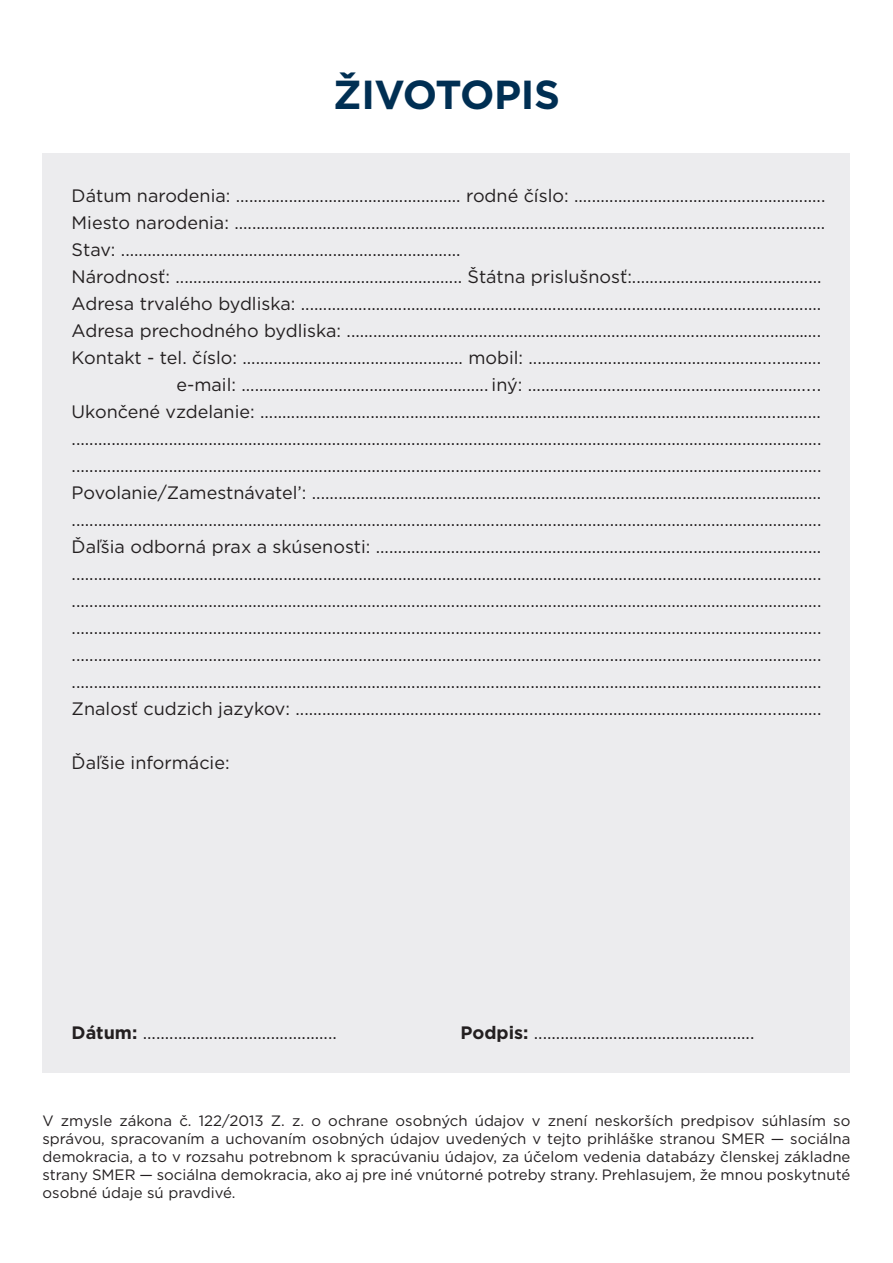
<style>
.page{position:relative;width:893px;height:1263px;background:#fff}
.page>*{position:absolute;margin:0;border:0;box-sizing:border-box;transform-origin:0 0}
.t1{font:700 40.5px "Gotham";letter-spacing:-.01em;color:#002f53}
.t2{font:18px "Gotham";color:#231f20}
.t3{font:15px/18px "Gotham";color:#231f20;text-align:justify}
.s1{font-weight:700}
</style>
<div class="page">
<div style="left:43px;top:153px;width:807px;height:920px;background:#ececee"></div>
<h1 class="t1" style="left:333px;top:68px;width:228px">ŽIVOTOPIS</h1>
<p class="t2" style="left:72px;top:184px;width:755px">Dátum narodenia: ................................................... rodné číslo: .........................................................</p>
<p class="t2" style="left:72px;top:211px;width:755px">Miesto narodenia: ......................................................................................................................................</p>
<p class="t2" style="left:72px;top:238px;width:390px">Stav: .............................................................................</p>
<p class="t2" style="left:72px;top:265px;width:751px">Národnosť: ................................................................. Štátna prislušnosť:...........................................</p>
<p class="t2" style="left:72px;top:292px;width:751px">Adresa trvalého bydliska: ......................................................................................................................</p>
<p class="t2" style="left:72px;top:319px;width:751px">Adresa prechodného bydliska: ............................................................................................................</p>
<p class="t2" style="left:72px;top:346px;width:751px">Kontakt - tel. číslo: .................................................. mobil: ..................................................................</p>
<p class="t2" style="left:176px;top:373px;width:646px">e-mail: ........................................................ iný: ..................................................................</p>
<p class="t2" style="left:72px;top:400px;width:751px">Ukončené vzdelanie: ...............................................................................................................................</p>
<p class="t2" style="left:72px;top:427px;width:751px">..........................................................................................................................................................................</p>
<p class="t2" style="left:72px;top:454px;width:751px">..........................................................................................................................................................................</p>
<p class="t2" style="left:72px;top:481px;width:751px">Povolanie/Zamestnávatel’: ....................................................................................................................</p>
<p class="t2" style="left:72px;top:508px;width:751px">..........................................................................................................................................................................</p>
<p class="t2" style="left:72px;top:535px;width:751px">Ďaľšia odborná prax a skúsenosti: .....................................................................................................</p>
<p class="t2" style="left:72px;top:562px;width:751px">..........................................................................................................................................................................</p>
<p class="t2" style="left:72px;top:589px;width:751px">..........................................................................................................................................................................</p>
<p class="t2" style="left:72px;top:616px;width:751px">..........................................................................................................................................................................</p>
<p class="t2" style="left:72px;top:643px;width:751px">..........................................................................................................................................................................</p>
<p class="t2" style="left:72px;top:670px;width:751px">..........................................................................................................................................................................</p>
<p class="t2" style="left:72px;top:697px;width:751px">Znalosť cudzich jazykov: .......................................................................................................................</p>
<p class="t2" style="left:72px;top:751px;width:159px">Ďaľšie informácie:</p>
<p class="t2" style="left:72px;top:1021px;width:267px"><span class="s1">Dátum:</span> ............................................</p>
<p class="t2" style="left:460px;top:1021px;width:295px"><span class="s1">Podpis:</span> ..................................................</p>
<p class="t3" style="left:43px;top:1111px;width:809px">V zmysle zákona č. 122/2013 Z. z. o ochrane osobných údajov v znení neskorších predpisov súhlasím so správou, spracovaním a uchovaním osobných údajov uvedených v tejto prihláške stranou SMER — sociálna demokracia, a to v rozsahu potrebnom k spracúvaniu údajov, za účelom vedenia databázy členskej základne strany SMER — sociálna demokracia, ako aj pre iné vnútorné potreby strany. Prehlasujem, že mnou poskytnuté osobné údaje sú pravdivé.</p>
</div>
